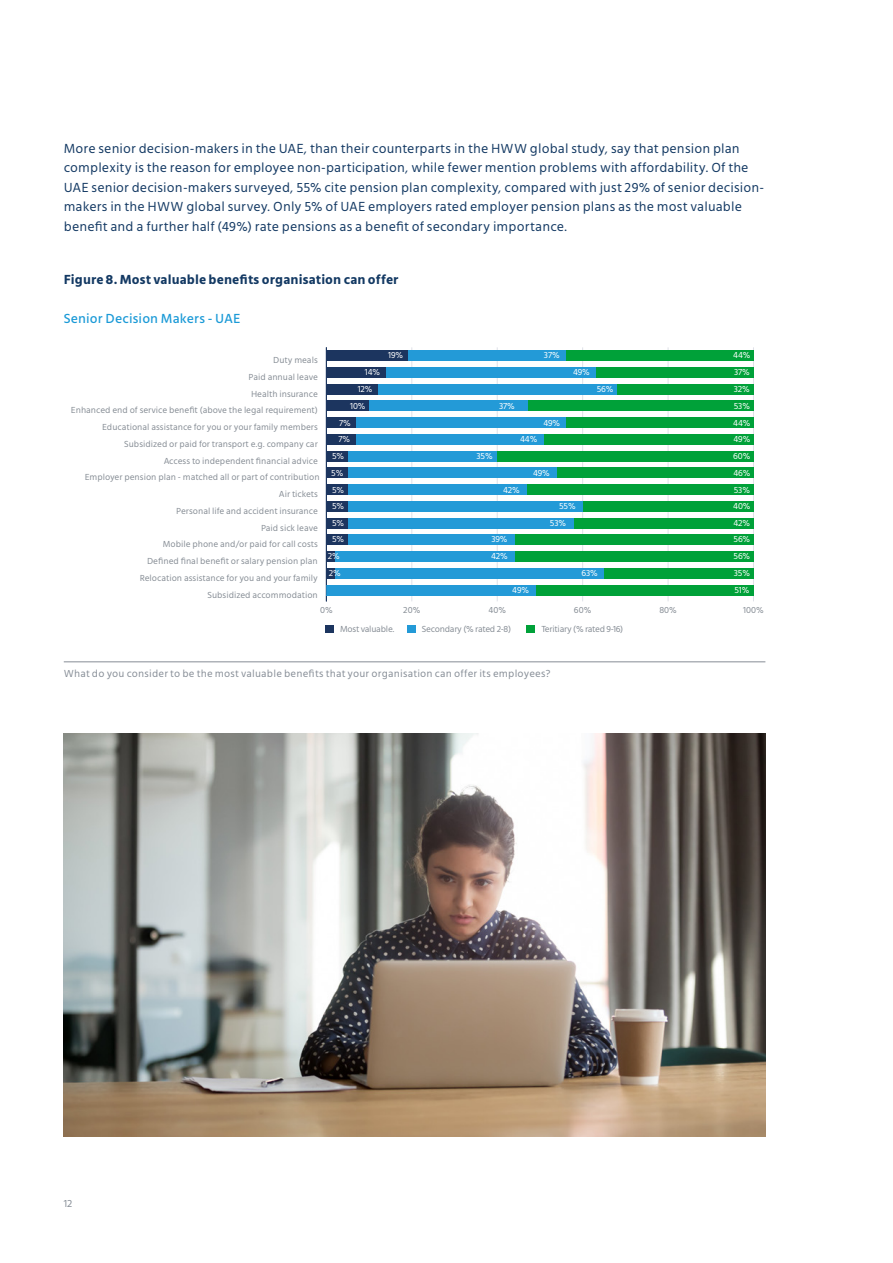
<style>
.page{position:relative;width:893px;height:1263px;background:#fff}
.page>*{position:absolute;margin:0;border:0;box-sizing:border-box;transform-origin:0 0}
.Body_copy{font:13.5px/19.5px "Mute";letter-spacing:.01em;color:#133963}
.Figure_Main{font:700 13.5px "Mute";letter-spacing:.01em;color:#133963}
.Figure_Sub{font:500 13.5px "Mute";letter-spacing:.01em;color:#1b9ad7}
.Warnings{font:10.5px "Mute";letter-spacing:.02em;color:#868d96}
.t1{font:9px "Mute";color:#858c94}
.t2{font:9px/16.8px "Mute";letter-spacing:-.01em;color:#fff}
.t3{font:9px "Mute";letter-spacing:-.025em;color:#858c94}
</style>
<div class="page">
<div style="left:526px;top:626px;width:9px;height:7px;background:#00a139"></div>
<div style="left:407px;top:626px;width:8px;height:7px;background:#239ad7"></div>
<div style="left:325px;top:626px;width:9px;height:7px;background:#1c355f"></div>
<hr style="left:412px;top:347px;width:1px;height:254px;background:#dfe1e8">
<hr style="left:497px;top:347px;width:1px;height:254px;background:#dfe1e8">
<hr style="left:582px;top:347px;width:1px;height:254px;background:#dfe1e8">
<hr style="left:668px;top:347px;width:1px;height:254px;background:#dfe1e8">
<hr style="left:753px;top:347px;width:1px;height:254px;background:#dfe1e8">
<hr style="left:326px;top:347px;width:1px;height:254px;background:#1c355f">
<div style="left:566px;top:350px;width:187px;height:11px;background:#00a139"></div>
<div style="left:595px;top:367px;width:158px;height:11px;background:#00a139"></div>
<div style="left:617px;top:384px;width:136px;height:11px;background:#00a139"></div>
<div style="left:527px;top:401px;width:226px;height:10px;background:#00a139"></div>
<div style="left:566px;top:417px;width:187px;height:11px;background:#00a139"></div>
<div style="left:544px;top:434px;width:209px;height:11px;background:#00a139"></div>
<div style="left:497px;top:451px;width:256px;height:10px;background:#00a139"></div>
<div style="left:557px;top:467px;width:196px;height:11px;background:#00a139"></div>
<div style="left:527px;top:484px;width:226px;height:11px;background:#00a139"></div>
<div style="left:583px;top:501px;width:170px;height:11px;background:#00a139"></div>
<div style="left:574px;top:518px;width:179px;height:10px;background:#00a139"></div>
<div style="left:514px;top:534px;width:239px;height:11px;background:#00a139"></div>
<div style="left:514px;top:551px;width:239px;height:11px;background:#00a139"></div>
<div style="left:604px;top:568px;width:149px;height:11px;background:#00a139"></div>
<div style="left:536px;top:585px;width:217px;height:10px;background:#00a139"></div>
<div style="left:408px;top:350px;width:158px;height:11px;background:#239ad7"></div>
<div style="left:386px;top:367px;width:209px;height:11px;background:#239ad7"></div>
<div style="left:378px;top:384px;width:239px;height:11px;background:#239ad7"></div>
<div style="left:369px;top:401px;width:158px;height:10px;background:#239ad7"></div>
<div style="left:356px;top:417px;width:210px;height:11px;background:#239ad7"></div>
<div style="left:356px;top:434px;width:188px;height:11px;background:#239ad7"></div>
<div style="left:348px;top:451px;width:149px;height:10px;background:#239ad7"></div>
<div style="left:348px;top:467px;width:209px;height:11px;background:#239ad7"></div>
<div style="left:348px;top:484px;width:179px;height:11px;background:#239ad7"></div>
<div style="left:348px;top:501px;width:235px;height:11px;background:#239ad7"></div>
<div style="left:348px;top:518px;width:226px;height:10px;background:#239ad7"></div>
<div style="left:348px;top:534px;width:166px;height:11px;background:#239ad7"></div>
<div style="left:335px;top:551px;width:179px;height:11px;background:#239ad7"></div>
<div style="left:335px;top:568px;width:269px;height:11px;background:#239ad7"></div>
<div style="left:326px;top:585px;width:210px;height:10px;background:#239ad7"></div>
<div style="left:326px;top:350px;width:82px;height:11px;background:#1c355f"></div>
<div style="left:326px;top:367px;width:60px;height:11px;background:#1c355f"></div>
<div style="left:326px;top:384px;width:52px;height:11px;background:#1c355f"></div>
<div style="left:326px;top:401px;width:43px;height:10px;background:#1c355f"></div>
<div style="left:326px;top:417px;width:30px;height:11px;background:#1c355f"></div>
<div style="left:326px;top:434px;width:30px;height:11px;background:#1c355f"></div>
<div style="left:326px;top:451px;width:22px;height:10px;background:#1c355f"></div>
<div style="left:326px;top:467px;width:22px;height:11px;background:#1c355f"></div>
<div style="left:326px;top:484px;width:22px;height:11px;background:#1c355f"></div>
<div style="left:326px;top:501px;width:22px;height:11px;background:#1c355f"></div>
<div style="left:326px;top:518px;width:22px;height:10px;background:#1c355f"></div>
<div style="left:326px;top:534px;width:22px;height:11px;background:#1c355f"></div>
<div style="left:326px;top:551px;width:9px;height:11px;background:#1c355f"></div>
<div style="left:326px;top:568px;width:9px;height:11px;background:#1c355f"></div>
<hr style="left:64px;top:662px;width:701px;height:1px;background:#868d96">
<img style="left:64px;top:733px;width:702px;height:403px">
<p class="Body_copy" style="left:64px;top:138px;width:702px">More senior decision-makers in the UAE, than their counterparts in the HWW global study, say that pension plan complexity is the reason for employee non-participation, while fewer mention problems with affordability. Of the UAE senior decision-makers surveyed, 55% cite pension plan complexity, compared with just 29% of senior decision&shy;makers in the HWW global survey. Only 5% of UAE employers rated employer pension plans as the most valuable benefit and a further half (49%) rate pensions as a benefit of secondary importance.</p>
<p class="Figure_Main" style="left:64px;top:271px;width:336px">Figure 8. Most valuable benefits organisation can offer</p>
<p class="Figure_Sub" style="left:64px;top:310px;width:178px">Senior Decision Makers - UAE</p>
<p class="t2" style="left:388px;top:347px;width:16px">19%</p>
<p class="t2" style="left:544px;top:347px;width:17px">37%</p>
<p class="t1" style="left:273px;top:355px;width:46px">Duty meals</p>
<p class="t2" style="left:733px;top:347px;width:19px;text-align:justify">44% 37% 32% 53% 44% 49% 60% 46% 53% 40% 42% 56% 56% 35% 51%</p>
<p class="t2" style="left:365px;top:364px;width:17px">14%</p>
<p class="t2" style="left:358px;top:380px;width:16px">12%</p>
<p class="t2" style="left:350px;top:397px;width:17px">10%</p>
<p class="t2" style="left:573px;top:364px;width:18px">49%</p>
<p class="t1" style="left:249px;top:371px;width:71px">Paid annual leave</p>
<p class="t2" style="left:597px;top:380px;width:18px">56%</p>
<p class="t1" style="left:251px;top:388px;width:68px">Health insurance</p>
<p class="t2" style="left:499px;top:397px;width:17px">37%</p>
<p class="t1" style="left:71px;top:405px;width:248px">Enhanced end of service benefit (above the legal requirement)</p>
<p class="t2" style="left:339px;top:414px;width:13px">7%</p>
<p class="t2" style="left:339px;top:431px;width:13px">7%</p>
<p class="t2" style="left:332px;top:447px;width:14px">5%</p>
<p class="t2" style="left:331px;top:464px;width:14px">5%</p>
<p class="t2" style="left:332px;top:481px;width:14px">5%</p>
<p class="t2" style="left:332px;top:498px;width:14px">5%</p>
<p class="t2" style="left:332px;top:514px;width:14px">5%</p>
<p class="t2" style="left:332px;top:531px;width:14px">5%</p>
<p class="t2" style="left:328px;top:548px;width:13px">2%</p>
<p class="t2" style="left:329px;top:565px;width:13px">2%</p>
<p class="t2" style="left:543px;top:414px;width:18px">49%</p>
<p class="t1" style="left:102px;top:422px;width:217px">Educational assistance for you or your family members</p>
<p class="t2" style="left:520px;top:431px;width:19px">44%</p>
<p class="t1" style="left:124px;top:438px;width:195px">Subsidized or paid for transport e.g. company car</p>
<p class="t2" style="left:476px;top:447px;width:18px">35%</p>
<p class="t1" style="left:164px;top:455px;width:156px">Access to independent financial advice</p>
<p class="t2" style="left:533px;top:464px;width:18px">49%</p>
<p class="t1" style="left:85px;top:472px;width:236px">Employer pension plan - matched all or part of contribution</p>
<p class="t2" style="left:503px;top:481px;width:18px">42%</p>
<p class="t1" style="left:279px;top:489px;width:40px">Air tickets</p>
<p class="t2" style="left:550px;top:498px;width:27px;text-indent:9px">55%<br>53%</p>
<p class="t1" style="left:176px;top:505px;width:143px">Personal life and accident insurance</p>
<p class="t1" style="left:261px;top:522px;width:58px">Paid sick leave</p>
<p class="t2" style="left:491px;top:531px;width:18px">39%<br>42%</p>
<p class="t1" style="left:163px;top:539px;width:156px">Mobile phone and/or paid for call costs</p>
<p class="t1" style="left:147px;top:556px;width:172px">Defined final benefit or salary pension plan</p>
<p class="t2" style="left:582px;top:565px;width:18px">63%</p>
<p class="t1" style="left:140px;top:572px;width:179px">Relocation assistance for you and your family</p>
<p class="t2" style="left:512px;top:581px;width:18px">49%</p>
<p class="t1" style="left:207px;top:589px;width:112px">Subsidized accommodation</p>
<p class="t1" style="left:320px;top:604px;width:14px">0%</p>
<p class="t1" style="left:403px;top:604px;width:19px">20%</p>
<p class="t1" style="left:488px;top:604px;width:19px">40%</p>
<p class="t1" style="left:574px;top:604px;width:19px">60%</p>
<p class="t1" style="left:659px;top:604px;width:19px">80%</p>
<p class="t1" style="left:743px;top:604px;width:22px">100%</p>
<p class="t3" style="left:340px;top:624px;width:56px">Most valuable.</p>
<p class="t3" style="left:422px;top:624px;width:91px">Secondary (% rated 2-8)</p>
<p class="t3" style="left:541px;top:624px;width:83px">Teritiary (% rated 9-16)</p>
<p class="Warnings" style="left:64px;top:667px;width:488px">What do you consider to be the most valuable benefits that your organisation can offer its employees?</p>
<p class="Warnings" style="left:64px;top:1197px;width:10px">12</p>
</div>
